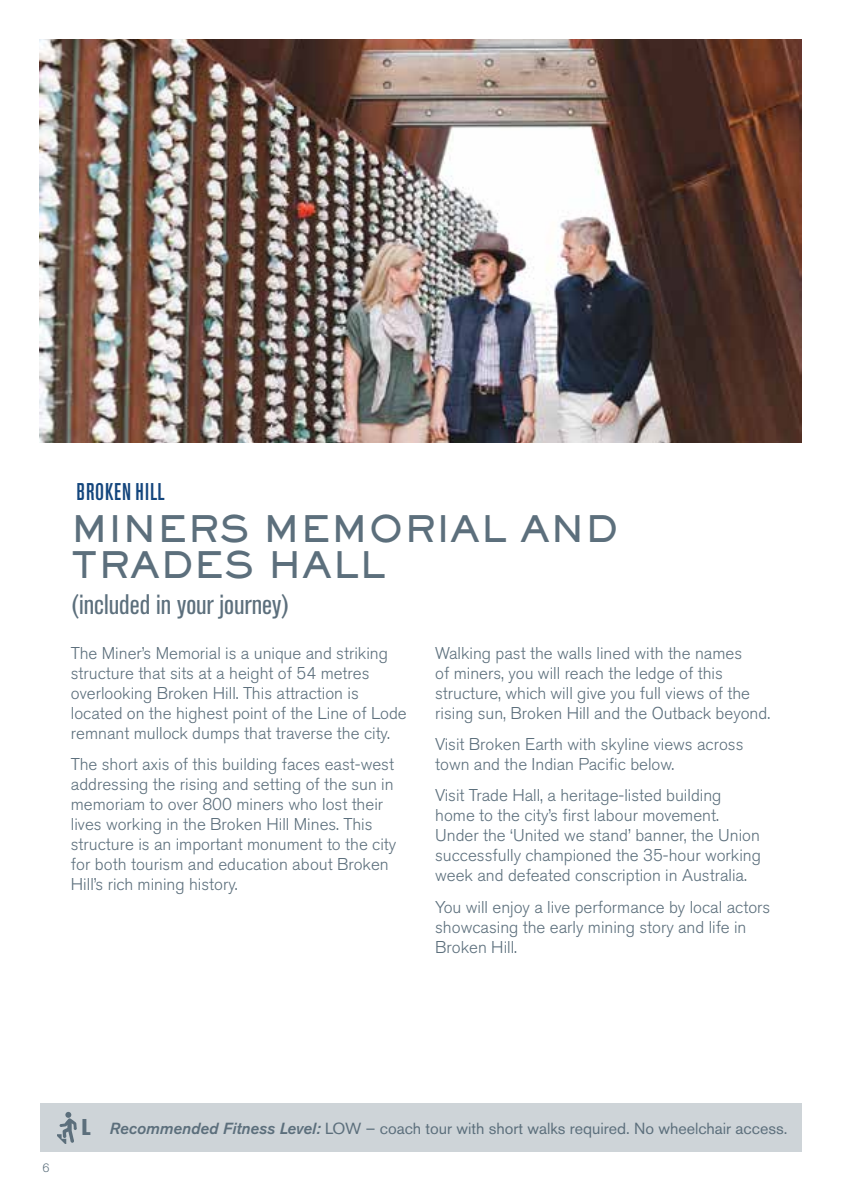
<style>
.page{position:relative;width:842px;height:1191px;background:#fff}
.page>*{position:absolute;margin:0;border:0;box-sizing:border-box;transform-origin:0 0}
.t1{font:800 36px/36px "Sackers Gothic Std";color:#5c6f7c}
.t2{font:condensed 28px "Akzidenz Grotesk BE";color:#5c6f7c}
.t3{font:500 condensed 24px "Akzidenz Grotesk BE";letter-spacing:.035em;color:#14467d}
.t4{font:800 condensed 22.6px "Akzidenz Grotesk BE";color:#5c6f7c}
.t5{font:300 17px/20px "Akzidenz Grotesk BE";color:#5c6f7c}
.t6{font:16px "Akzidenz Grotesk BE";color:#5c6f7c}
.t7{font:300 12px "Akzidenz Grotesk BE";color:#5c6f7c}
.s1{font-weight:500;font-style:italic}
</style>
<div class="page">
<img style="left:40px;top:40px;width:762px;height:402px">
<div style="left:40px;top:1103px;width:762px;height:48px;background:#ced4d8"></div>
<svg style="left:57px;top:1111px;width:20px;height:33px"></svg>
<h3 class="t3" style="left:77px;top:478px;width:90px">BROKEN HILL</h3>
<h1 class="t1" style="left:71px;top:510px;width:549px">MINERS MEMORIAL AND<br>TRADES HALL</h1>
<h2 class="t2" style="left:71px;top:588px;width:220px">(included in your journey)</h2>
<p class="t5" style="left:71px;top:643px;width:337px">The Miner’s Memorial is a unique and striking structure that sits at a height of 54 metres overlooking Broken Hill. This attraction is located on the highest point of the Line of Lode remnant mullock dumps that traverse the city.</p>
<p class="t5" style="left:71px;top:754px;width:327px">The short axis of this building faces east-west addressing the rising and setting of the sun in memoriam to over 800 miners who lost their lives working in the Broken Hill Mines. This structure is an important monument to the city for both tourism and education about Broken Hill’s rich mining history.</p>
<p class="t5" style="left:435px;top:643px;width:336px">Walking past the walls lined with the names<br>of miners, you will reach the ledge of this structure, which will give you full views of the rising sun, Broken Hill and the Outback beyond.</p>
<p class="t5" style="left:435px;top:734px;width:310px">Visit Broken Earth with skyline views across town and the Indian Pacific below.</p>
<p class="t5" style="left:435px;top:785px;width:327px">Visit Trade Hall, a heritage-listed building home to the city’s first labour movement.<br>Under the ‘United we stand’ banner, the Union successfully championed the 35-hour working week and defeated conscription in Australia.</p>
<p class="t5" style="left:435px;top:897px;width:337px">You will enjoy a live performance by local actors showcasing the early mining story and life in<br>Broken Hill.</p>
<p class="t7" style="left:43px;top:1160px;width:8px">6</p>
<h3 class="t4" style="left:82px;top:1114px;width:11px">L</h3>
<p class="t6" style="left:110px;top:1118px;width:679px"><span class="s1">Recommended Fitness Level:</span> LOW – coach tour with short walks required. No wheelchair access.</p>
</div>
